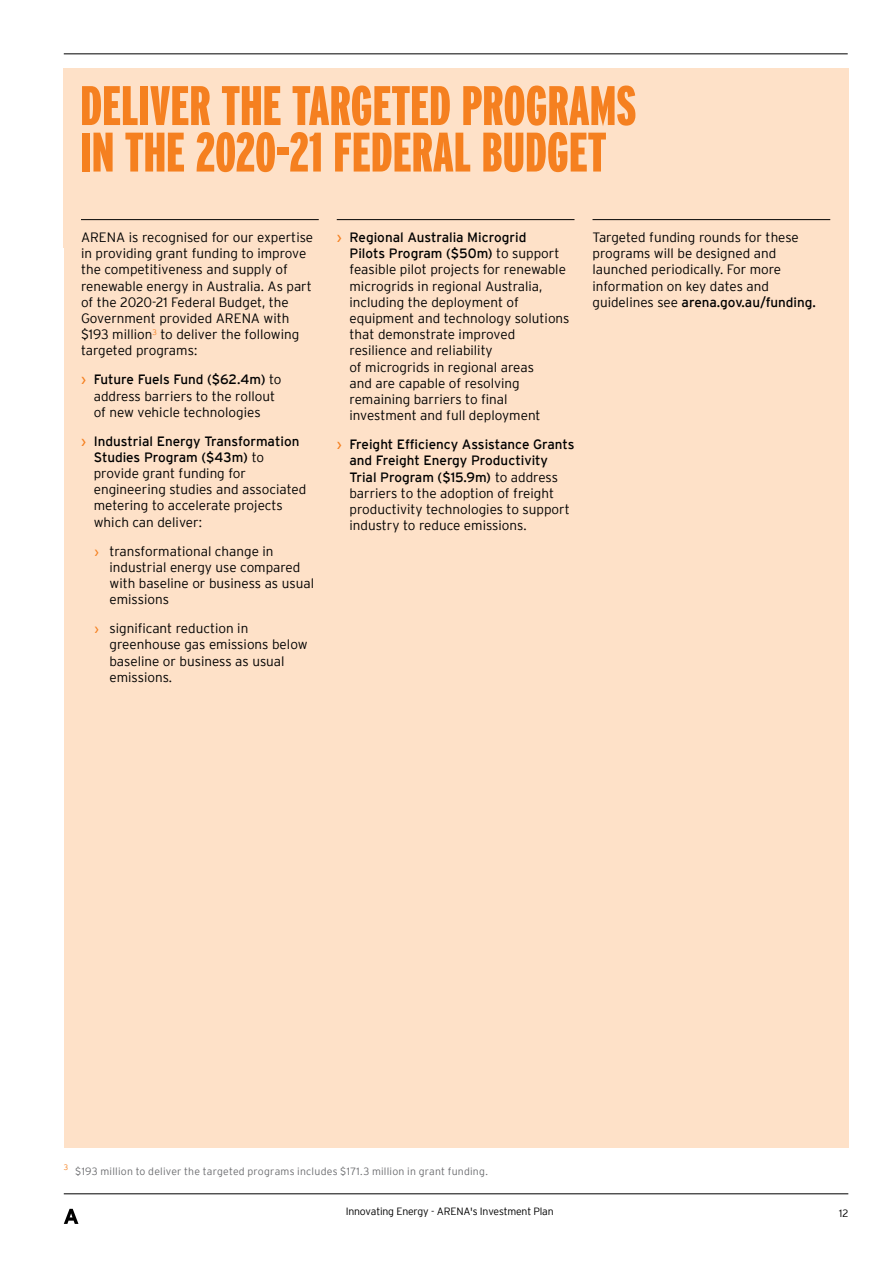
<style>
.page{position:relative;width:893px;height:1263px;background:#fff}
.page>*{position:absolute;margin:0;border:0;box-sizing:border-box;transform-origin:0 0}
.t1{font:900 extra-condensed 55.5px/46.5px "Interstate";color:#f58020}
.t2{font:300 13.5px/16.2px "Interstate";color:#000}
.t3{font:300 10.5px "Interstate";letter-spacing:.02em;color:#6d6e71}
.t4{font:300 10.5px "Interstate";letter-spacing:-.02em;color:#000}
.s1{font-weight:400;color:#f58020}
.s2{font-weight:400}
.s3{font-weight:400;font-size:12px;color:#f58020}
</style>
<div class="page">
<hr style="left:64px;top:1193px;width:784px;height:1px;background:#000">
<svg style="left:64px;top:1209px;width:14px;height:15px"></svg>
<div style="left:64px;top:68px;width:784px;height:1079px;background:#fee1c8"></div>
<hr style="left:81px;top:219px;width:238px;height:1px;background:#000">
<hr style="left:337px;top:219px;width:237px;height:1px;background:#000">
<hr style="left:592px;top:219px;width:238px;height:1px;background:#000">
<hr style="left:64px;top:54px;width:784px;height:1px;background:#000">
<h1 class="t1" style="left:80px;top:82px;width:557px">DELIVER THE TARGETED PROGRAMS<br>IN THE 2020-21 FEDERAL BUDGET</h1>
<p class="t2" style="left:81px;top:229px;width:234px">ARENA is recognised for our expertise in providing grant funding to improve the competitiveness and supply of renewable energy in Australia. As part of the 2020-21 Federal Budget, the Government provided ARENA with $193 million<sup>3</sup> to deliver the following targeted programs:</p>
<p class="t2" style="left:81px;top:371px;width:202px;text-align:center"><span class="s1">›</span> <span class="s2">Future Fuels Fund ($62.4m)</span> to address barriers to the rollout<br>of new vehicle technologies</p>
<p class="t2" style="left:94px;top:433px;width:214px;text-indent:-13px"><span class="s1">›</span> <span class="s2">Industrial Energy Transformation<br>Studies Program ($43m)</span> to provide grant funding for engineering studies and associated metering to accelerate projects which can deliver:</p>
<p class="t2" style="left:110px;top:543px;width:206px;text-indent:-15px"><span class="s3">›</span> transformational change in industrial energy use compared with baseline or business as usual emissions</p>
<p class="t2" style="left:110px;top:620px;width:200px;text-indent:-15px"><span class="s3">›</span> significant reduction in greenhouse gas emissions below baseline or business as usual emissions.</p>
<p class="t2" style="left:349px;top:229px;width:222px;text-indent:-13px"><span class="s1">›</span> <span class="s2">Regional Australia Microgrid<br>Pilots Program ($50m)</span> to support feasible pilot projects for renewable microgrids in regional Australia, including the deployment of equipment and technology solutions that demonstrate improved resilience and reliability<br>of microgrids in regional areas<br>and are capable of resolving remaining barriers to final investment and full deployment</p>
<p class="t2" style="left:349px;top:436px;width:226px;text-indent:-13px"><span class="s1">›</span> <span class="s2">Freight Efficiency Assistance Grants and Freight Energy Productivity Trial Program ($15.9m)</span> to address barriers to the adoption of freight productivity technologies to support industry to reduce emissions.</p>
<p class="t2" style="left:592px;top:229px;width:225px">Targeted funding rounds for these programs will be designed and launched periodically. For more information on key dates and guidelines see <span class="s2">arena.gov.au/funding.</span></p>
<p class="t3" style="left:64px;top:1165px;width:426px"><sup>3</sup> $193 million to deliver the targeted programs includes $171.3 million in grant funding.</p>
<p class="t4" style="left:346px;top:1206px;width:209px">Innovating Energy - ARENA's Investment Plan</p>
<p class="t4" style="left:839px;top:1207px;width:11px">12</p>
</div>
